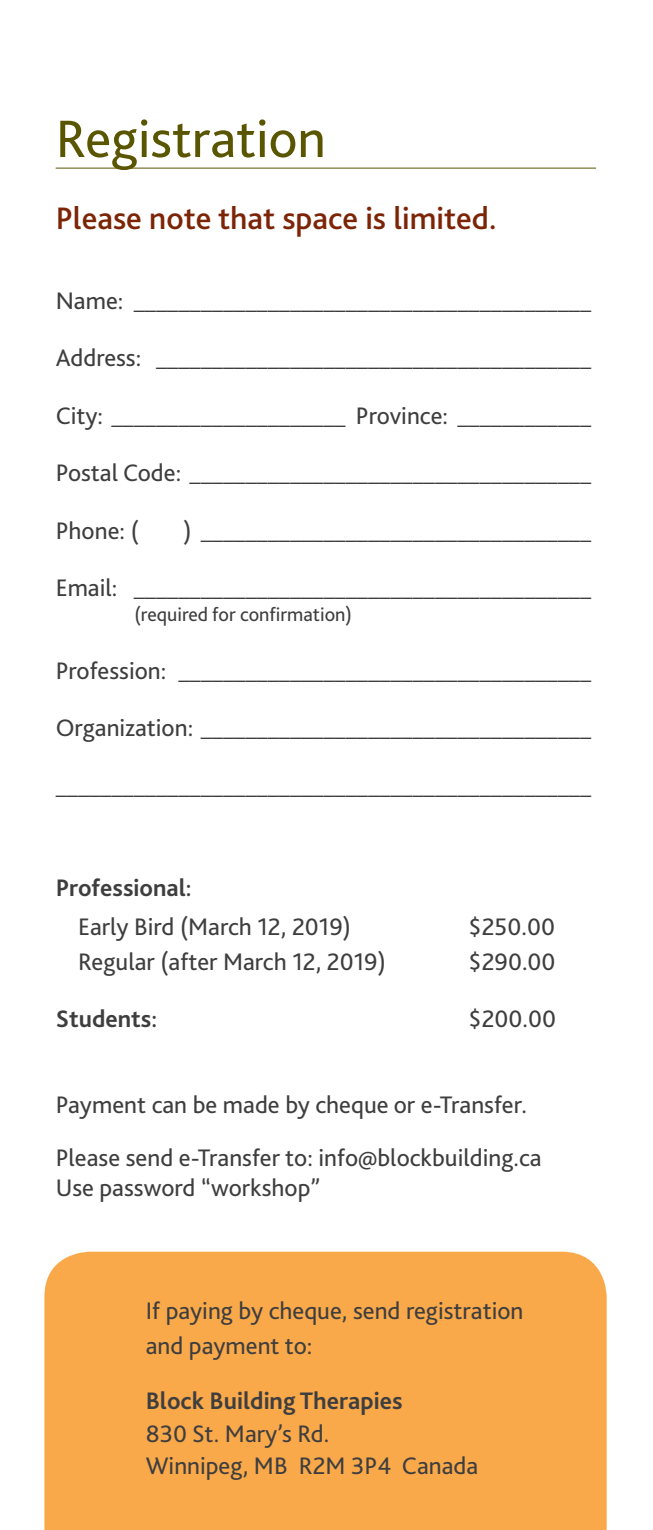
<style>
.page{position:relative;width:653px;height:1530px;background:#fff}
.page>*{position:absolute;margin:0;border:0;box-sizing:border-box;transform-origin:0 0}
.t1{font:55px "Bliss 2";color:#5a5500}
.t2{font:500 32.5px "Bliss 2";color:#7c2406}
.t3{font:25px/38.5px "Bliss 2";color:#3e3e3f}
.t4{font:700 25px "Bliss 2";color:#3e3e3f}
.t5{font:20px "Bliss 2";color:#3e3e3f}
.s1{font-weight:700}
.s2{font-weight:500}
</style>
<div class="page">
<hr style="left:56px;top:168px;width:540px;height:1px;background:#5a5500">
<div style="left:44px;top:1252px;width:562px;height:278px;background:#faa94a"></div>
<h1 class="t1" style="left:56px;top:105px;width:271px">Registration</h1>
<h2 class="t2" style="left:56px;top:198px;width:442px">Please note that space is limited.</h2>
<p class="t3" style="left:56px;top:280px;width:537px">Name: _________________________________________</p>
<p class="t3" style="left:56px;top:338px;width:537px">Address: _______________________________________</p>
<p class="t3" style="left:56px;top:395px;width:537px">City: _____________________ Province: ____________</p>
<p class="t3" style="left:56px;top:453px;width:537px">Postal Code: ____________________________________</p>
<p class="t3" style="left:56px;top:510px;width:85px">Phone: (</p>
<p class="t3" style="left:183px;top:510px;width:409px">) ___________________________________</p>
<p class="t3" style="left:56px;top:568px;width:537px">Email: _________________________________________</p>
<p class="t5" style="left:134px;top:602px;width:219px">(required for confirmation)</p>
<p class="t3" style="left:56px;top:650px;width:537px">Profession: _____________________________________</p>
<p class="t3" style="left:56px;top:708px;width:537px">Organization: ___________________________________</p>
<p class="t3" style="left:56px;top:765px;width:537px">________________________________________________</p>
<p class="t3" style="left:78px;top:868px;width:274px;text-indent:-22px"><span class="s1">Professional</span><span class="s2">:<br></span>Early Bird (March 12, 2019)</p>
<p class="t3" style="left:468px;top:907px;width:88px">$250.00</p>
<p class="t3" style="left:78px;top:942px;width:309px">Regular (after March 12, 2019)</p>
<p class="t3" style="left:468px;top:942px;width:88px">$290.00</p>
<p class="t4" style="left:56px;top:1003px;width:103px">Students<span class="s2">:</span></p>
<p class="t3" style="left:468px;top:999px;width:89px">$200.00</p>
<p class="t3" style="left:56px;top:1078px;width:487px;line-height:52.5px">Payment can be made by cheque or e-Transfer.<br>Please send e-Transfer to: info@blockbuilding.ca</p>
<p class="t3" style="left:56px;top:1168px;width:266px">Use password “workshop”</p>
<p class="t3" style="left:146px;top:1293px;width:379px;line-height:35px">If paying by cheque, send registration and payment to:</p>
<p class="t4" style="left:146px;top:1385px;width:258px">Block Building Therapies</p>
<p class="t3" style="left:146px;top:1417px;width:334px;line-height:32.5px">830 St. Mary’s Rd.<br>Winnipeg, MB R2M 3P4 Canada</p>
</div>
